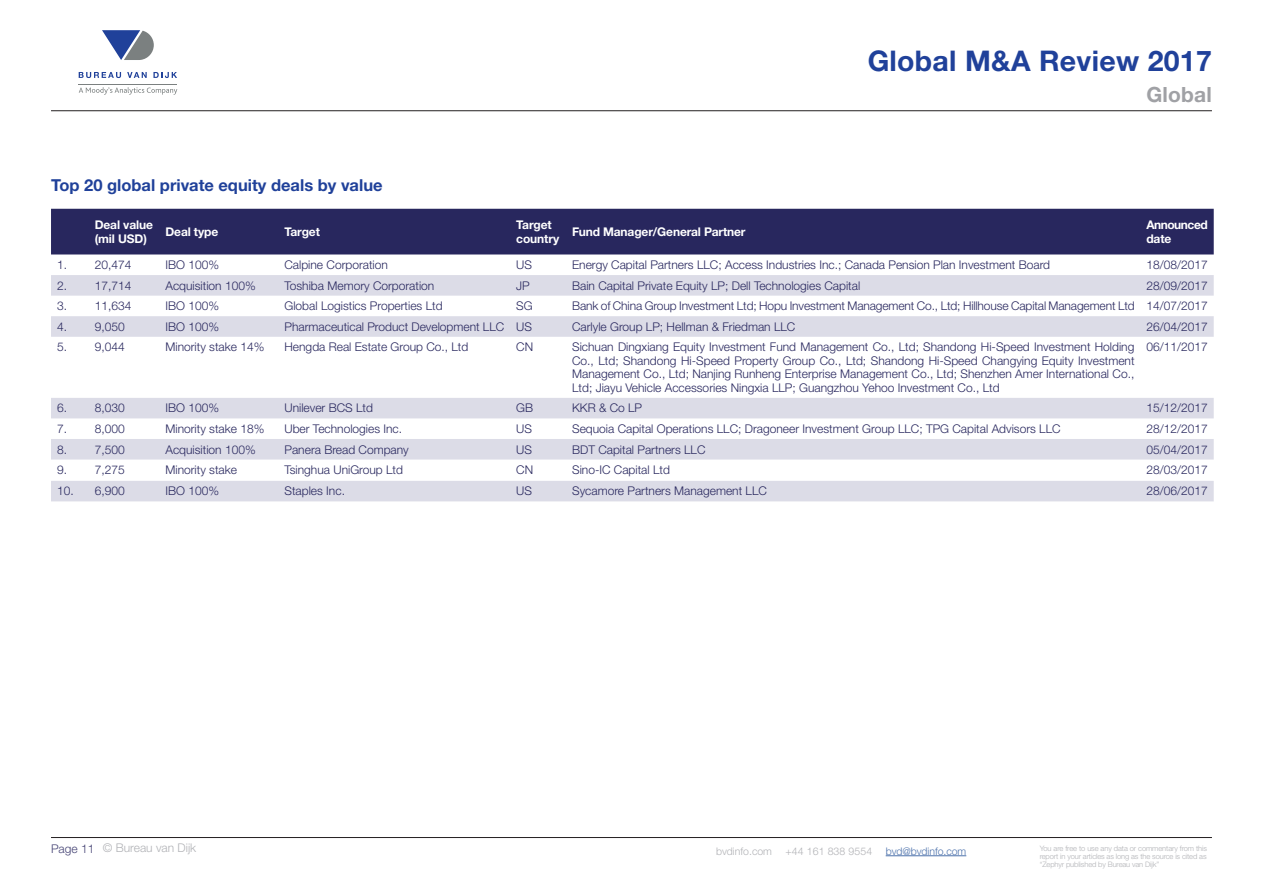
<style>
.page{position:relative;width:1263px;height:893px;background:#fff}
.page>*{position:absolute;margin:0;border:0;box-sizing:border-box;transform-origin:0 0}
.t1{font:700 28.5px "Helvetica Neue LTW1 G";letter-spacing:.01em;color:#20419a}
.t2{font:700 21px "Helvetica Neue LTW1 G";letter-spacing:.01em;color:#a0a1a5}
.t3{font:700 16.5px "Helvetica Neue LTW1 G";color:#20419a}
.t4{font:300 12px/13.5px "Helvetica Neue LT Std";color:#28275e;text-align:justify}
.t5{font:700 12px/14.4px "Helvetica Neue LTW1 G";letter-spacing:-.01em;color:#fff}
.t6{font:300 12px "Helvetica Neue LT Std";color:#b1b2b6}
.t7{font:700 12px/14.4px "Helvetica Neue LTW1 G";letter-spacing:-.04em;color:#fff}
.t8{font:300 10.5px "Helvetica Neue LT Std";letter-spacing:.005em;color:#b1b2b6}
.t9{font:300 10.5px "Helvetica Neue LT Std";letter-spacing:-.005em;color:#4d72ac}
.t10{font:300 7.5px/8.2px "Helvetica Neue LT Std";letter-spacing:-.015em;color:#b1b2b6;text-align:justify}
.s1{color:#464475}
</style>
<div class="page">
<hr style="left:886px;top:855px;width:80px;height:1px;background:#4d72ac">
<hr style="left:51px;top:110px;width:1161px;height:1px;background:#231f20">
<hr style="left:51px;top:837px;width:1161px;height:1px;background:#231f20">
<svg style="left:102px;top:30px;width:52px;height:30px"></svg>
<svg style="left:79px;top:72px;width:42px;height:6px"></svg>
<svg style="left:127px;top:72px;width:20px;height:6px"></svg>
<svg style="left:153px;top:72px;width:24px;height:6px"></svg>
<hr style="left:79px;top:84px;width:98px;height:1px;background:#7b8080">
<svg style="left:79px;top:87px;width:98px;height:8px"></svg>
<div style="left:51px;top:209px;width:1163px;height:45px;background:#28275e"></div>
<svg style="left:51px;top:275px;width:1163px;height:226px"></svg>
<h1 class="t1" style="left:868px;top:43px;width:346px">Global M&amp;A Review 2017</h1>
<h2 class="t2" style="left:1146px;top:82px;width:67px">Global</h2>
<h3 class="t3" style="left:51px;top:175px;width:333px">Top 20 global private equity deals by value</h3>
<p class="t5" style="left:95px;top:217px;width:60px">Deal value (mil USD)</p>
<p class="t5" style="left:165px;top:224px;width:54px">Deal type</p>
<p class="t5" style="left:285px;top:224px;width:37px">Target</p>
<p class="t5" style="left:516px;top:217px;width:45px">Target country</p>
<p class="t5" style="left:572px;top:224px;width:175px">Fund Manager/General Partner</p>
<p class="t7" style="left:1146px;top:217px;width:63px">Announced date</p>
<p class="t4" style="left:57px;top:258px;width:76px">1. 20,474</p>
<p class="t4" style="left:165px;top:258px;width:55px">IBO 100%</p>
<p class="t4" style="left:285px;top:258px;width:105px">Calpine Corporation</p>
<p class="t4" style="left:516px;top:258px;width:17px">US</p>
<p class="t4" style="left:572px;top:258px;width:479px">Energy Capital Partners LLC; Access Industries Inc.; Canada Pension Plan Investment Board</p>
<p class="t4" style="left:1146px;top:258px;width:63px">18/08/2017</p>
<p class="t4" style="left:57px;top:278px;width:76px">2. 17,714</p>
<p class="t4" style="left:165px;top:278px;width:92px">Acquisition 100%</p>
<p class="t4" style="left:285px;top:278px;width:151px">Toshiba Memory Corporation</p>
<p class="t4" style="left:516px;top:278px;width:15px">JP</p>
<p class="t4" style="left:572px;top:278px;width:290px">Bain Capital Private Equity LP; Dell Technologies Capital</p>
<p class="t4" style="left:1146px;top:278px;width:63px">28/09/2017</p>
<p class="t4" style="left:57px;top:299px;width:76px">3. 11,634</p>
<p class="t4" style="left:165px;top:299px;width:55px">IBO 100%</p>
<p class="t4" style="left:285px;top:299px;width:160px">Global Logistics Properties Ltd</p>
<p class="t4" style="left:516px;top:299px;width:18px">SG</p>
<p class="t4" style="left:572px;top:299px;width:637px">Bank of China Group Investment Ltd; Hopu Investment Management Co., Ltd; Hillhouse Capital Management Ltd 14/07/2017</p>
<p class="t4" style="left:57px;top:319px;width:69px">4. 9,050</p>
<p class="t4" style="left:165px;top:319px;width:55px">IBO 100%</p>
<p class="t4" style="left:285px;top:319px;width:249px">Pharmaceutical Product Development LLC US</p>
<p class="t4" style="left:572px;top:319px;width:225px">Carlyle Group LP; Hellman &amp; Friedman LLC</p>
<p class="t4" style="left:1146px;top:319px;width:63px">26/04/2017</p>
<p class="t4" style="left:57px;top:340px;width:69px">5. 9,044</p>
<p class="t4" style="left:165px;top:340px;width:100px">Minority stake 14%</p>
<p class="t4" style="left:285px;top:340px;width:185px">Hengda Real Estate Group Co., Ltd</p>
<p class="t4" style="left:516px;top:340px;width:18px">CN</p>
<p class="t4" style="left:572px;top:340px;width:564px">Sichuan Dingxiang Equity Investment Fund Management Co., Ltd; Shandong Hi-Speed Investment Holding Co., Ltd; Shandong Hi-Speed Property Group Co., Ltd; Shandong Hi-Speed Changying Equity Investment Management Co., Ltd; Nanjing Runheng Enterprise Management Co., Ltd; Shenzhen Amer International Co., Ltd; Jiayu Vehicle Accessories Ningxia LLP; Guangzhou Yehoo Investment Co., Ltd</p>
<p class="t4" style="left:1146px;top:340px;width:63px">06/11/2017</p>
<p class="t4" style="left:57px;top:401px;width:69px">6. 8,030</p>
<p class="t4" style="left:165px;top:401px;width:55px">IBO 100%</p>
<p class="t4" style="left:285px;top:401px;width:90px">Unilever BCS Ltd</p>
<p class="t4" style="left:516px;top:401px;width:18px">GB</p>
<p class="t4" style="left:572px;top:401px;width:72px">KKR &amp; Co LP</p>
<p class="t4" style="left:1146px;top:401px;width:63px">15/12/2017</p>
<p class="t4" style="left:57px;top:422px;width:69px">7. 8,000</p>
<p class="t4" style="left:165px;top:422px;width:100px">Minority stake 18%</p>
<p class="t4" style="left:285px;top:422px;width:119px">Uber Technologies Inc.</p>
<p class="t4" style="left:516px;top:422px;width:17px">US</p>
<p class="t4" style="left:572px;top:422px;width:490px">Sequoia Capital Operations LLC; Dragoneer Investment Group LLC; TPG Capital Advisors LLC</p>
<p class="t4" style="left:1146px;top:422px;width:63px">28/12/2017</p>
<p class="t4" style="left:57px;top:442px;width:69px">8. 7,500</p>
<p class="t4" style="left:165px;top:442px;width:92px">Acquisition 100%</p>
<p class="t4" style="left:285px;top:442px;width:126px">Panera Bread Company</p>
<p class="t4" style="left:516px;top:442px;width:17px">US</p>
<p class="t4" style="left:572px;top:442px;width:135px">BDT Capital Partners LLC</p>
<p class="t4" style="left:1146px;top:442px;width:63px">05/04/2017</p>
<p class="t4" style="left:57px;top:463px;width:69px">9. 7,275</p>
<p class="t4" style="left:165px;top:463px;width:73px">Minority stake</p>
<p class="t4" style="left:285px;top:463px;width:120px">Tsinghua UniGroup Ltd</p>
<p class="t4" style="left:516px;top:463px;width:18px">CN</p>
<p class="t4" style="left:572px;top:463px;width:99px">Sino-IC Capital Ltd</p>
<p class="t4" style="left:1146px;top:463px;width:63px">28/03/2017</p>
<p class="t4" style="left:57px;top:484px;width:69px">10. 6,900</p>
<p class="t4" style="left:165px;top:484px;width:55px">IBO 100%</p>
<p class="t4" style="left:285px;top:484px;width:62px">Staples Inc.</p>
<p class="t4" style="left:516px;top:484px;width:17px">US</p>
<p class="t4" style="left:572px;top:484px;width:196px">Sycamore Partners Management LLC</p>
<p class="t4" style="left:1146px;top:484px;width:63px">28/06/2017</p>
<p class="t6" style="left:51px;top:840px;width:147px"><span class="s1">Page 11</span> © Bureau van Dijk</p>
<p class="t8" style="left:716px;top:844px;width:58px">bvdinfo.com</p>
<p class="t8" style="left:785px;top:844px;width:88px">+44 161 838 9554</p>
<p class="t9" style="left:886px;top:844px;width:82px">bvd@bvdinfo.com</p>
<p class="t10" style="left:1040px;top:844px;width:169px">You are free to use any data or commentary from this report in your articles as long as the source is cited as “Zephyr published by Bureau van Dijk”</p>
</div>
